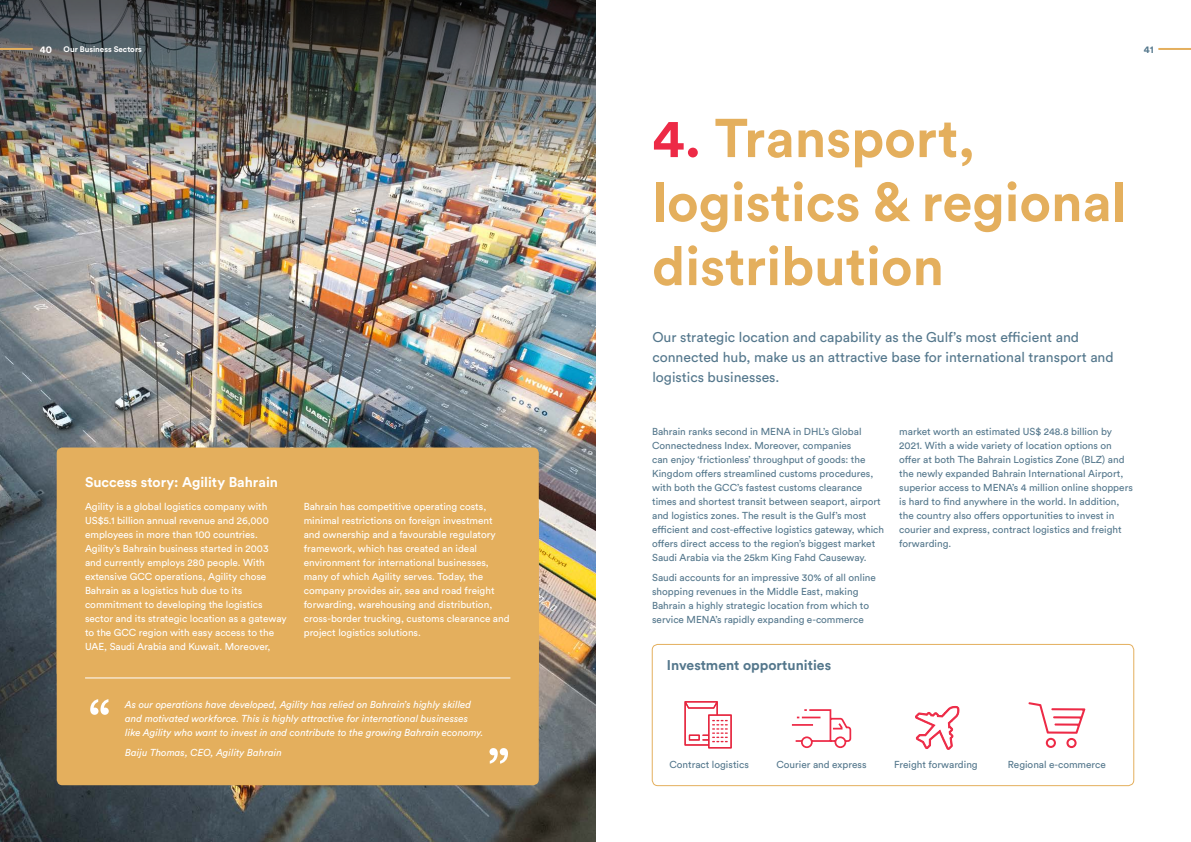
<style>
.page{position:relative;width:1191px;height:842px;background:#fff}
.page>*{position:absolute;margin:0;border:0;box-sizing:border-box;transform-origin:0 0}
.t1{font:60px "Circular Std";color:#fff}
.t2{font:700 54px/64px "Circular Std";color:#e4af5d}
.t3{font:14px/20px "Circular Std";color:#54778c}
.t4{font:700 14px "Circular Std";color:#fff}
.t5{font:700 14px "Circular Std";color:#54778c}
.t6{font:10px/14px "Circular Std";color:#54778c}
.t7{font:10px/14px "Circular Std";color:#fff}
.t8{font:italic 10px/14px "Circular Std";color:#fff}
.t9{font:700 10px "Circular Std";color:#54778c}
.t10{font:700 8px "Circular Std";color:#fff}
.s1{font-size:10px}
.s2{color:#ed2a46}
</style>
<div class="page">
<img style="left:0;top:177px;width:595px;height:665px">
<img style="left:0;top:0;width:595px;height:177px">
<div style="left:57px;top:505px;width:482px;height:280px;background:#e4af5d;border-radius:6px"></div>
<div style="left:57px;top:447px;width:482px;height:231px;background:#e4af5d;border-radius:6px"></div>
<hr style="left:85px;top:677px;width:425px;height:1px;background:#fff">
<div style="left:651px;top:644px;width:483px;height:142px;border:1px solid #e4af5d;border-radius:6px"></div>
<svg style="left:791px;top:709px;width:61px;height:40px"></svg>
<svg style="left:684px;top:701px;width:47px;height:47px"></svg>
<svg style="left:915px;top:706px;width:44px;height:44px"></svg>
<svg style="left:1028px;top:702px;width:57px;height:46px"></svg>
<hr style="left:1158px;top:48px;width:33px;height:2px;background:#e4af5d">
<hr style="left:0;top:48px;width:33px;height:2px;background:#e4af5d">
<p class="t10" style="left:40px;top:44px;width:104px"><span class="s1">40</span> Our Business Sectors</p>
<p class="t9" style="left:1143px;top:43px;width:11px">41</p>
<p class="t2" style="left:652px;top:105px;width:476px"><span class="s2">4.</span> Transport, logistics &amp; regional distribution</p>
<p class="t4" style="left:85px;top:473px;width:194px">Success story: Agility Bahrain</p>
<p class="t7" style="left:85px;top:499px;width:203px">Agility is a global logistics company with US$5.1 billion annual revenue and 26,000 employees in more than 100 countries.<br>Agility’s Bahrain business started in 2003 and currently employs 280 people. With extensive GCC operations, Agility chose Bahrain as a logistics hub due to its commitment to developing the logistics sector and its strategic location as a gateway to the GCC region with easy access to the UAE, Saudi Arabia and Kuwait. Moreover,</p>
<p class="t7" style="left:304px;top:499px;width:207px">Bahrain has competitive operating costs, minimal restrictions on foreign investment and ownership and a favourable regulatory framework, which has created an ideal environment for international businesses, many of which Agility serves. Today, the company provides air, sea and road freight forwarding, warehousing and distribution, cross-border trucking, customs clearance and project logistics solutions.</p>
<p class="t1" style="left:88px;top:685px;width:25px">“</p>
<p class="t8" style="left:125px;top:698px;width:360px">As our operations have developed, Agility has relied on Bahrain’s highly skilled and motivated workforce. This is highly attractive for international businesses like Agility who want to invest in and contribute to the growing Bahrain economy.</p>
<p class="t8" style="left:125px;top:745px;width:158px">Baiju Thomas, CEO, Agility Bahrain</p>
<p class="t1" style="left:487px;top:733px;width:25px">”</p>
<p class="t3" style="left:652px;top:327px;width:463px">Our strategic location and capability as the Gulf’s most efficient and connected hub, make us an attractive base for international transport and logistics businesses.</p>
<p class="t6" style="left:652px;top:425px;width:233px">Bahrain ranks second in MENA in DHL’s Global Connectedness Index. Moreover, companies<br>can enjoy ‘frictionless’ throughput of goods: the Kingdom offers streamlined customs procedures, with both the GCC’s fastest customs clearance times and shortest transit between seaport, airport and logistics zones. The result is the Gulf’s most efficient and cost-effective logistics gateway, which offers direct access to the region’s biggest market Saudi Arabia via the 25km King Fahd Causeway.</p>
<p class="t6" style="left:652px;top:570px;width:225px">Saudi accounts for an impressive 30% of all online shopping revenues in the Middle East, making Bahrain a highly strategic location from which to service MENA’s rapidly expanding e-commerce</p>
<p class="t5" style="left:667px;top:656px;width:166px">Investment opportunities</p>
<p class="t6" style="left:899px;top:425px;width:235px">market worth an estimated US$ 248.8 billion by 2021. With a wide variety of location options on offer at both The Bahrain Logistics Zone (BLZ) and the newly expanded Bahrain International Airport, superior access to MENA’s 4 million online shoppers is hard to find anywhere in the world. In addition, the country also offers opportunities to invest in courier and express, contract logistics and freight forwarding.</p>
<p class="t6" style="left:669px;top:757px;width:81px">Contract logistics</p>
<p class="t6" style="left:776px;top:757px;width:91px">Courier and express</p>
<p class="t6" style="left:894px;top:757px;width:85px">Freight forwarding</p>
<p class="t6" style="left:1008px;top:757px;width:99px">Regional e-commerce</p>
</div>
